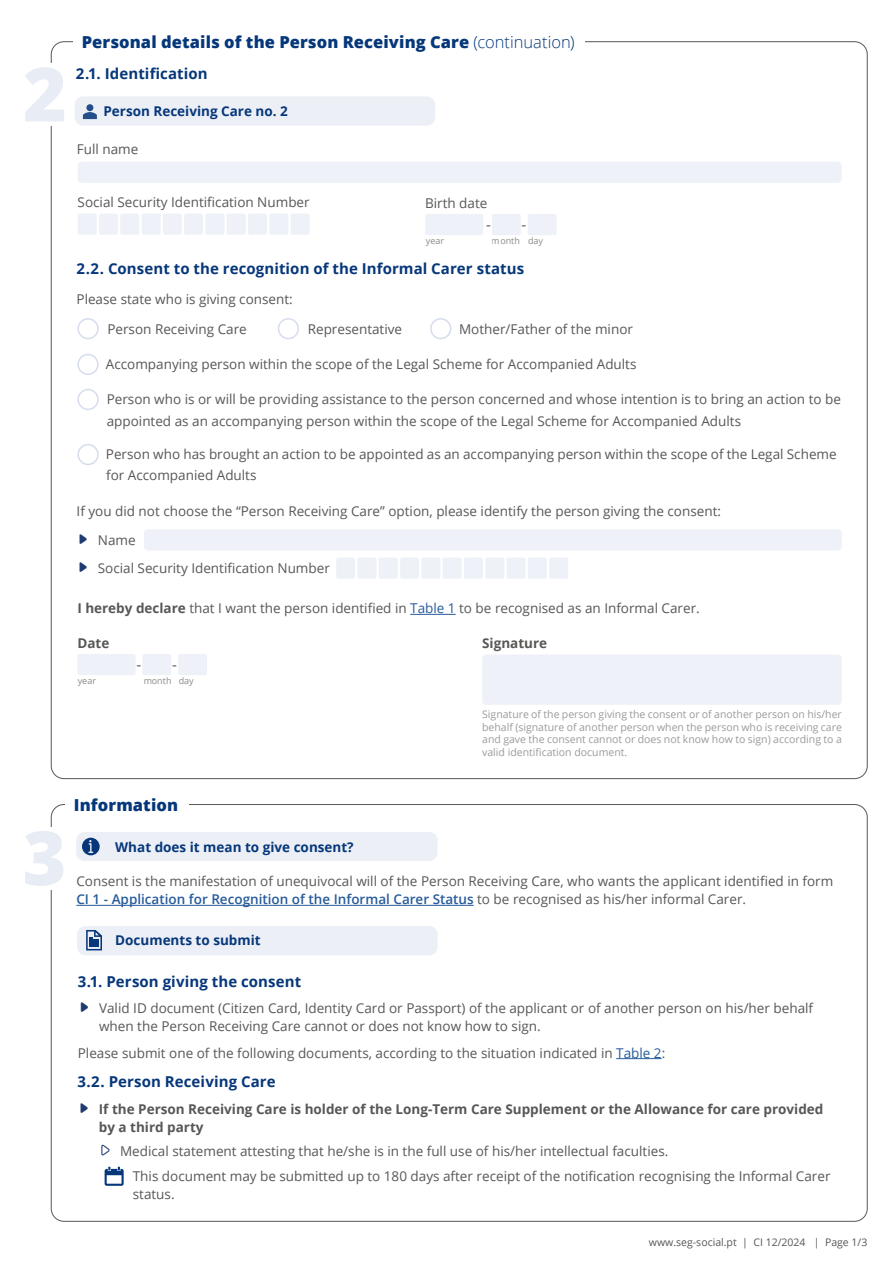
<style>
.page{position:relative;width:893px;height:1263px;background:#fff}
.page>*{position:absolute;margin:0;border:0;box-sizing:border-box;transform-origin:0 0}
.t1{font:800 75px "Open Sans";color:#e8ecf5}
.t2{font:800 16.5px "Open Sans";letter-spacing:.005em;color:#06377a}
.t3{font:700 15px "Open Sans";letter-spacing:.005em;color:#06377a}
.t4{font:15px "Open Sans";color:#575756}
.t5{font:13.5px/18px "Open Sans";color:#575756}
.t6{font:700 13.5px/18px "Open Sans";color:#575756}
.t7{font:700 13.5px "Open Sans";color:#06377a}
.t8{font:10.5px/12.6px "Open Sans";color:#575756;text-align:justify}
.t9{font:9px "Open Sans";color:#575756}
.s1{font-weight:300}
.s2{font-weight:700}
.s3{color:#275b9b}
.s4{font-weight:600;color:#275b9b}
</style>
<div class="page">
<div style="left:78px;top:213px;width:19px;height:22px;background:#eef1f7;border-radius:2px"></div>
<div style="left:99px;top:213px;width:19px;height:22px;background:#eef1f7;border-radius:2px"></div>
<div style="left:120px;top:213px;width:19px;height:22px;background:#eef1f7;border-radius:2px"></div>
<div style="left:142px;top:213px;width:19px;height:22px;background:#eef1f7;border-radius:2px"></div>
<div style="left:163px;top:213px;width:19px;height:22px;background:#eef1f7;border-radius:2px"></div>
<div style="left:184px;top:213px;width:19px;height:22px;background:#eef1f7;border-radius:2px"></div>
<div style="left:205px;top:213px;width:20px;height:22px;background:#eef1f7;border-radius:2px"></div>
<div style="left:227px;top:213px;width:19px;height:22px;background:#eef1f7;border-radius:2px"></div>
<div style="left:248px;top:213px;width:19px;height:22px;background:#eef1f7;border-radius:2px"></div>
<div style="left:269px;top:213px;width:19px;height:22px;background:#eef1f7;border-radius:2px"></div>
<div style="left:291px;top:213px;width:19px;height:22px;background:#eef1f7;border-radius:2px"></div>
<div style="left:492px;top:214px;width:29px;height:21px;background:#eef1f7;border-radius:2px"></div>
<div style="left:528px;top:214px;width:29px;height:21px;background:#eef1f7;border-radius:2px"></div>
<div style="left:425px;top:214px;width:58px;height:21px;background:#eef1f7;border-radius:2px"></div>
<div style="left:77px;top:926px;width:361px;height:29px;background:#eceff6;border-radius:9px"></div>
<hr style="left:76px;top:905px;width:398px;height:1px;background:#275b9b">
<div style="left:76px;top:832px;width:362px;height:29px;background:#eceff6;border-radius:9px"></div>
<svg style="left:82px;top:838px;width:18px;height:17px"></svg>
<svg style="left:86px;top:930px;width:16px;height:20px"></svg>
<hr style="left:616px;top:1058px;width:46px;height:1px;background:#275b9b">
<svg style="left:105px;top:1167px;width:19px;height:19px"></svg>
<div style="left:78px;top:162px;width:764px;height:21px;background:#eef1f7;border-radius:4px"></div>
<div style="left:75px;top:96px;width:360px;height:30px;background:#eceff6;border-radius:9px"></div>
<div style="left:144px;top:529px;width:698px;height:21px;background:#eef1f7;border-radius:4px"></div>
<div style="left:336px;top:557px;width:19px;height:22px;background:#eef1f7;border-radius:2px"></div>
<div style="left:357px;top:557px;width:20px;height:22px;background:#eef1f7;border-radius:2px"></div>
<div style="left:379px;top:557px;width:19px;height:22px;background:#eef1f7;border-radius:2px"></div>
<div style="left:400px;top:557px;width:19px;height:22px;background:#eef1f7;border-radius:2px"></div>
<div style="left:421px;top:557px;width:19px;height:22px;background:#eef1f7;border-radius:2px"></div>
<div style="left:443px;top:557px;width:19px;height:22px;background:#eef1f7;border-radius:2px"></div>
<div style="left:464px;top:557px;width:19px;height:22px;background:#eef1f7;border-radius:2px"></div>
<div style="left:485px;top:557px;width:19px;height:22px;background:#eef1f7;border-radius:2px"></div>
<div style="left:507px;top:557px;width:19px;height:22px;background:#eef1f7;border-radius:2px"></div>
<div style="left:528px;top:557px;width:19px;height:22px;background:#eef1f7;border-radius:2px"></div>
<div style="left:549px;top:557px;width:19px;height:22px;background:#eef1f7;border-radius:2px"></div>
<div style="left:482px;top:654px;width:360px;height:51px;background:#eef1f7;border-radius:4px"></div>
<div style="left:142px;top:654px;width:29px;height:21px;background:#eef1f7;border-radius:2px"></div>
<div style="left:178px;top:654px;width:29px;height:21px;background:#eef1f7;border-radius:2px"></div>
<div style="left:77px;top:654px;width:59px;height:21px;background:#eef1f7;border-radius:2px"></div>
<div style="left:77px;top:318px;width:22px;height:21px;border:2px solid #acbadb;border-radius:50%"></div>
<div style="left:430px;top:318px;width:21px;height:21px;border:2px solid #acbadb;border-radius:50%"></div>
<div style="left:278px;top:318px;width:21px;height:21px;border:2px solid #acbadb;border-radius:50%"></div>
<div style="left:77px;top:389px;width:22px;height:21px;border:2px solid #acbadb;border-radius:50%"></div>
<div style="left:77px;top:444px;width:22px;height:21px;border:2px solid #acbadb;border-radius:50%"></div>
<hr style="left:410px;top:614px;width:46px;height:1px;background:#275b9b">
<div style="left:77px;top:354px;width:22px;height:21px;border:2px solid #acbadb;border-radius:50%"></div>
<p class="t1" style="left:23px;top:37px;width:45px">2</p>
<p class="t2" style="left:82px;top:29px;width:494px">Personal details of the Person Receiving Care <span class="s1">(continuation)</span></p>
<p class="t3" style="left:76px;top:63px;width:133px">2.1. Identification</p>
<p class="t7" style="left:103px;top:102px;width:186px">Person Receiving Care no. 2</p>
<p class="t5" style="left:77px;top:140px;width:63px">Full name</p>
<p class="t5" style="left:78px;top:193px;width:234px">Social Security Identification Number</p>
<p class="t5" style="left:425px;top:194px;width:64px">Birth date</p>
<p class="t9" style="left:426px;top:235px;width:20px">year</p>
<p class="t9" style="left:492px;top:235px;width:53px">month day</p>
<p class="t4" style="left:486px;top:214px;width:6px">-</p>
<p class="t4" style="left:522px;top:214px;width:6px">-</p>
<p class="t3" style="left:77px;top:258px;width:449px">2.2. Consent to the recognition of the Informal Carer status</p>
<p class="t5" style="left:77px;top:290px;width:218px">Please state who is giving consent:</p>
<p class="t5" style="left:107px;top:319px;width:141px">Person Receiving Care</p>
<p class="t5" style="left:308px;top:319px;width:96px">Representative</p>
<p class="t5" style="left:459px;top:319px;width:175px">Mother/Father of the minor</p>
<p class="t5" style="left:106px;top:355px;width:532px">Accompanying person within the scope of the Legal Scheme for Accompanied Adults</p>
<p class="t5" style="left:107px;top:390px;width:736px">Person who is or will be providing assistance to the person concerned and whose intention is to bring an action to be</p>
<p class="t5" style="left:107px;top:411px;width:636px">appointed as an accompanying person within the scope of the Legal Scheme for Accompanied Adults</p>
<p class="t5" style="left:106px;top:445px;width:732px">Person who has brought an action to be appointed as an accompanying person within the scope of the Legal Scheme</p>
<p class="t5" style="left:106px;top:466px;width:152px">for Accompanied Adults</p>
<p class="t5" style="left:77px;top:502px;width:646px">If you did not choose the “Person Receiving Care” option, please identify the person giving the consent:</p>
<p class="t5" style="left:98px;top:531px;width:39px">Name</p>
<p class="t5" style="left:98px;top:559px;width:234px">Social Security Identification Number</p>
<p class="t5" style="left:77px;top:599px;width:624px"><span class="s2">I hereby declare</span> that I want the person identified in <span class="s3">Table 1</span> to be recognised as an Informal Carer.</p>
<p class="t6" style="left:77px;top:634px;width:33px">Date</p>
<p class="t9" style="left:78px;top:675px;width:20px">year</p>
<p class="t9" style="left:143px;top:675px;width:52px">month day</p>
<p class="t4" style="left:136px;top:654px;width:6px">-</p>
<p class="t4" style="left:172px;top:654px;width:6px">-</p>
<p class="t2" style="left:74px;top:792px;width:106px">Information</p>
<p class="t6" style="left:482px;top:634px;width:67px">Signature</p>
<p class="t8" style="left:482px;top:708px;width:361px">Signature of the person giving the consent or of another person on his/her behalf (signature of another person when the person who is receiving care and gave the consent cannot or does not know how to sign) according to a valid identification document.</p>
<p class="t1" style="left:23px;top:801px;width:45px">3</p>
<p class="t7" style="left:115px;top:837px;width:240px">What does it mean to give consent?</p>
<p class="t5" style="left:76px;top:872px;width:758px">Consent is the manifestation of unequivocal will of the Person Receiving Care, who wants the applicant identified in form<br><span class="s4">CI 1 - Application for Recognition of the Informal Carer Status</span> to be recognised as his/her informal Carer.</p>
<p class="t7" style="left:115px;top:930px;width:147px">Documents to submit</p>
<p class="t3" style="left:78px;top:970px;width:225px">3.1. Person giving the consent</p>
<p class="t5" style="left:99px;top:999px;width:716px">Valid ID document (Citizen Card, Identity Card or Passport) of the applicant or of another person on his/her behalf when the Person Receiving Care cannot or does not know how to sign.</p>
<p class="t5" style="left:78px;top:1043px;width:589px">Please submit one of the following documents, according to the situation indicated in <span class="s3">Table 2</span>:</p>
<p class="t3" style="left:78px;top:1071px;width:200px">3.2. Person Receiving Care</p>
<p class="t6" style="left:99px;top:1099px;width:726px">If the Person Receiving Care is holder of the Long-Term Care Supplement or the Allowance for care provided by a third party</p>
<p class="t5" style="left:120px;top:1142px;width:550px">Medical statement attesting that he/she is in the full use of his/her intellectual faculties.</p>
<p class="t5" style="left:133px;top:1166px;width:699px">This document may be submitted up to 180 days after receipt of the notification recognising the Informal Carer status.</p>
<p class="t8" style="left:649px;top:1235px;width:220px">www.seg-social.pt | CI 12/2024 | Page 1/3</p>
</div>
